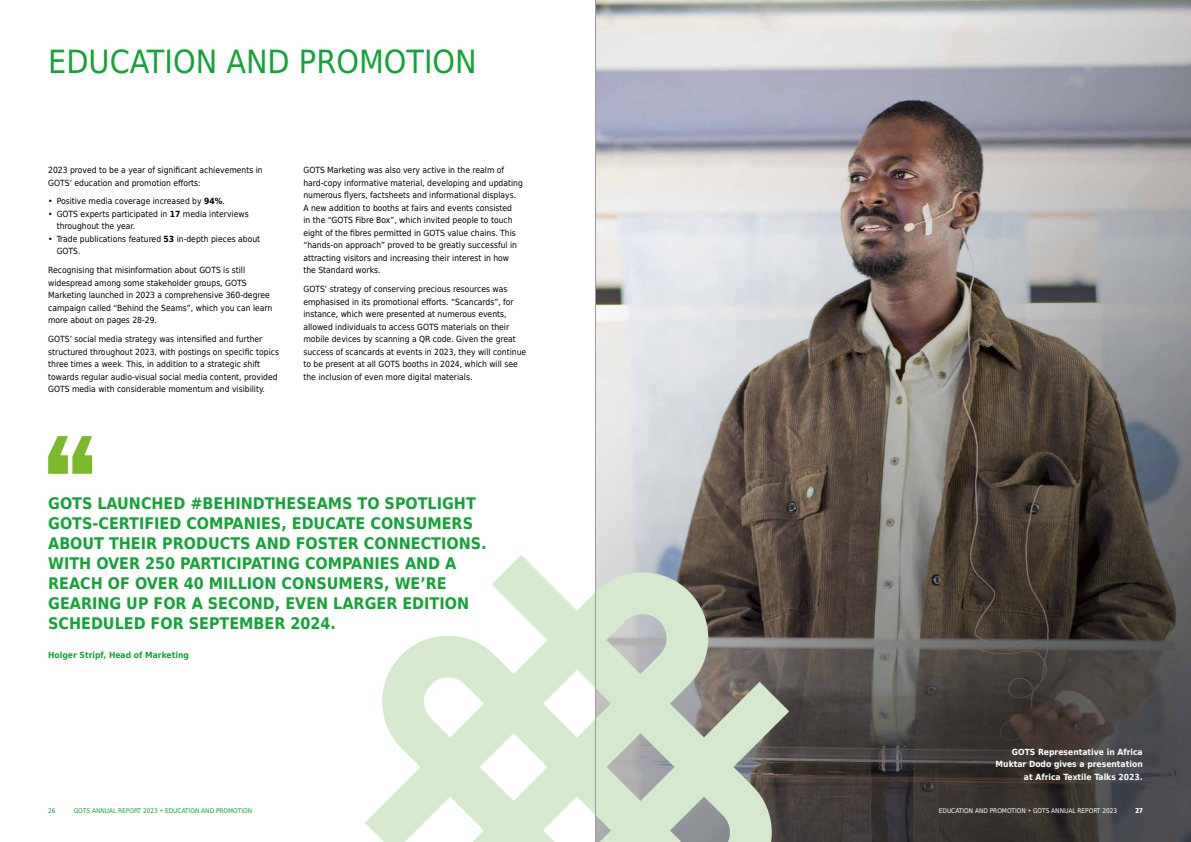
<style>
.page{position:relative;width:1191px;height:842px;background:#fff}
.page>*{position:absolute;margin:0;border:0;box-sizing:border-box;transform-origin:0 0}
.t1{font:32px "DejaVu Sans Condensed";color:#13a337}
.t2{font:700 16px/20px "DejaVu Sans Condensed";color:#13a337}
.t3{font:8.5px/12.5px "DejaVu Sans Condensed";color:#000}
.t4{font:700 8.5px/12.5px "DejaVu Sans Condensed";color:#fff;text-align:right}
.t5{font:700 8.5px "DejaVu Sans Condensed";color:#13a337}
.t6{font:6.5px "DejaVu Sans Condensed";color:#13a337}
.t7{font:6.5px "DejaVu Sans Condensed";color:#fff}
.s1{font-weight:700}
</style>
<div class="page">
<img style="left:596px;top:0;width:595px;height:842px">
<svg style="left:365px;top:555px;width:424px;height:287px;fill:#d6e8ce"></svg>
<svg style="left:48px;top:436px;width:44px;height:38px"></svg>
<hr style="left:595px;top:0;width:1px;height:842px;background:#9d9d9c">
<h1 class="t1" style="left:48px;top:33px;width:430px">EDUCATION AND PROMOTION</h1>
<p class="t3" style="left:48px;top:164px;width:216px">2023 proved to be a year of significant achievements in<br>GOTS’ education and promotion efforts:</p>
<p class="t3" style="left:48px;top:195px;width:178px">• Positive media coverage increased by <span class="s1">94%</span>.</p>
<p class="t3" style="left:57px;top:207px;width:193px;text-indent:-8px">• GOTS experts participated in <span class="s1">17</span> media interviews throughout the year.</p>
<p class="t3" style="left:57px;top:232px;width:205px;text-indent:-8px">• Trade publications featured <span class="s1">53</span> in-depth pieces about<br>GOTS.</p>
<p class="t3" style="left:48px;top:264px;width:226px">Recognising that misinformation about GOTS is still widespread among some stakeholder groups, GOTS Marketing launched in 2023 a comprehensive 360-degree campaign called “Behind the Seams”, which you can learn more about on pages 28-29.</p>
<p class="t3" style="left:48px;top:332px;width:232px">GOTS’ social media strategy was intensified and further structured throughout 2023, with postings on specific topics three times a week. This, in addition to a strategic shift towards regular audio-visual social media content, provided GOTS media with considerable momentum and visibility.</p>
<p class="t3" style="left:303px;top:164px;width:221px">GOTS Marketing was also very active in the realm of hard-copy informative material, developing and updating numerous flyers, factsheets and informational displays.<br>A new addition to booths at fairs and events consisted<br>in the “GOTS Fibre Box”, which invited people to touch eight of the fibres permitted in GOTS value chains. This “hands-on approach” proved to be greatly successful in attracting visitors and increasing their interest in how the Standard works.</p>
<p class="t3" style="left:303px;top:283px;width:224px">GOTS’ strategy of conserving precious resources was emphasised in its promotional efforts. “Scancards”, for instance, which were presented at numerous events, allowed individuals to access GOTS materials on their mobile devices by scanning a QR code. Given the great success of scancards at events in 2023, they will continue to be present at all GOTS booths in 2024, which will see the inclusion of even more digital materials.</p>
<p class="t2" style="left:48px;top:493px;width:440px">GOTS LAUNCHED #BEHINDTHESEAMS TO SPOTLIGHT GOTS-CERTIFIED COMPANIES, EDUCATE CONSUMERS ABOUT THEIR PRODUCTS AND FOSTER CONNECTIONS.<br>WITH OVER 250 PARTICIPATING COMPANIES AND A REACH OF OVER 40 MILLION CONSUMERS, WE’RE GEARING UP FOR A SECOND, EVEN LARGER EDITION SCHEDULED FOR SEPTEMBER 2024.</p>
<p class="t5" style="left:48px;top:648px;width:142px">Holger Stripf, Head of Marketing</p>
<p class="t4" style="left:995px;top:745px;width:149px">GOTS Representative in Africa<br>Muktar Dodo gives a presentation at Africa Textile Talks 2023.</p>
<p class="t7" style="left:1135px;top:805px;width:9px">27</p>
<p class="t6" style="left:48px;top:805px;width:9px">26</p>
<p class="t6" style="left:74px;top:805px;width:180px">GOTS ANNUAL REPORT 2023 • EDUCATION AND PROMOTION</p>
<p class="t7" style="left:938px;top:805px;width:180px">EDUCATION AND PROMOTION • GOTS ANNUAL REPORT 2023</p>
</div>
